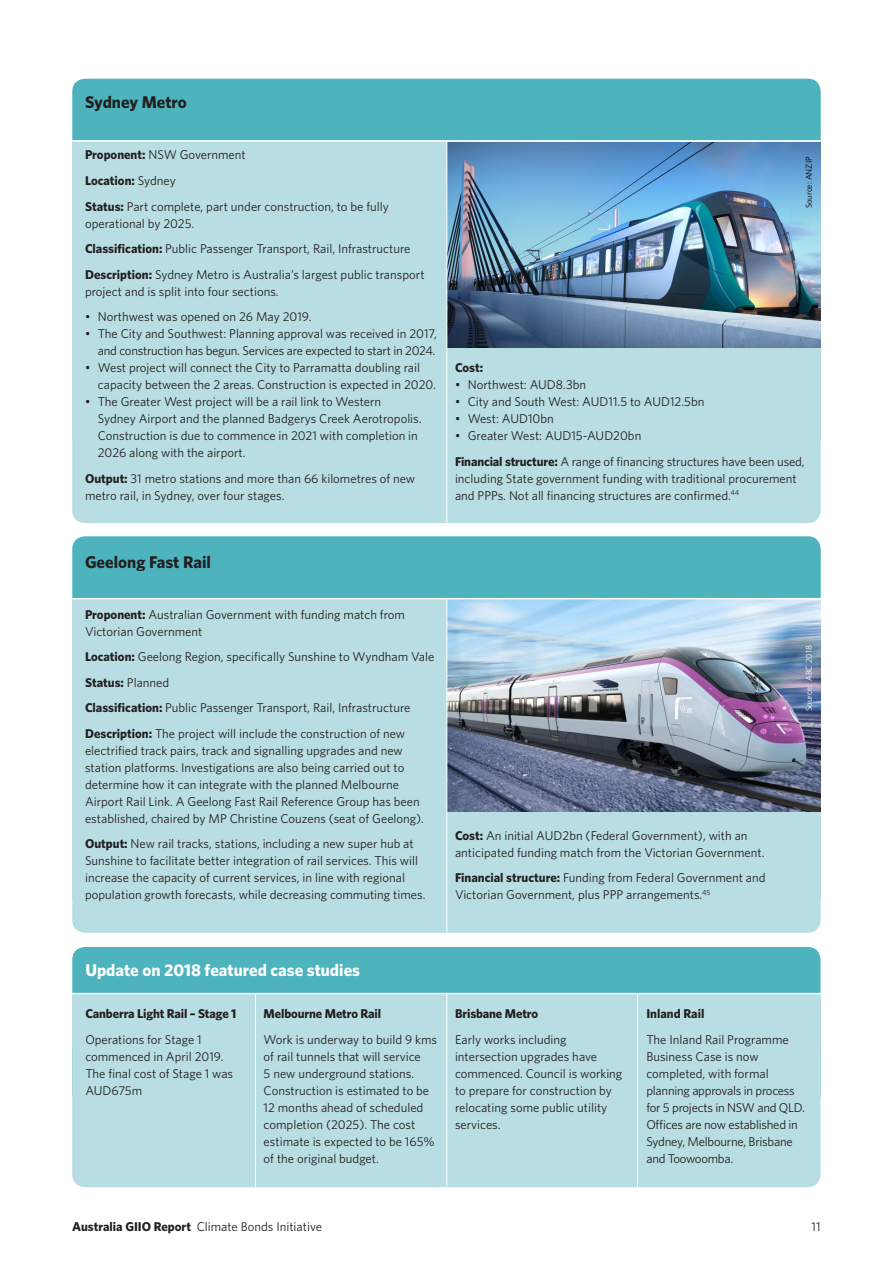
<style>
.page{position:relative;width:893px;height:1263px;background:#fff}
.page>*{position:absolute;margin:0;border:0;box-sizing:border-box;transform-origin:0 0}
.B_Head{font:700 16.95px "Whitney";color:#fff}
.B_Head-2{font:700 16.95px "Whitney";color:#231f20}
._1_Body{font:12.75px/17px "Whitney";color:#231f20}
._1_Body-2{font:12.75px/17px "Whitney";letter-spacing:-.02em;color:#231f20}
._1_Body-3{font:700 12.75px "Whitney";letter-spacing:-.01em;color:#231f20}
.B_Head-3{font:12.75px/17px "Whitney";color:#231f20}
._1_Body-4{font:8.55px "Whitney";color:#fff}
._1_Body-5{font:8.55px "Whitney";color:#000}
.s1{font-weight:700}
.s2{font-weight:400}
</style>
<div class="page">
<div style="left:72px;top:947px;width:748px;height:160px;background:#4db4bd;border-radius:13px"></div>
<div style="left:72px;top:1029px;width:748px;height:158px;background:#b8dde2;border-radius:13px"></div>
<div style="left:72px;top:994px;width:748px;height:52px;background:#b8dde2"></div>
<hr style="left:70px;top:993px;width:753px;height:1px;background:#fff">
<hr style="left:255px;top:993px;width:1px;height:194px;background:#fff">
<hr style="left:637px;top:993px;width:1px;height:194px;background:#fff">
<hr style="left:446px;top:993px;width:1px;height:193px;background:#fff">
<div style="left:72px;top:79px;width:749px;height:319px;background:#4db4bd;border-radius:13px"></div>
<div style="left:72px;top:536px;width:749px;height:320px;background:#4db4bd;border-radius:13px"></div>
<div style="left:72px;top:322px;width:749px;height:201px;background:#b8dde2;border-radius:13px"></div>
<div style="left:72px;top:779px;width:749px;height:154px;background:#b8dde2;border-radius:13px"></div>
<div style="left:72px;top:142px;width:376px;height:299px;background:#b8dde2"></div>
<svg style="left:72px;top:599px;width:749px;height:300px"></svg>
<img style="left:447px;top:142px;width:374px;height:206px">
<hr style="left:72px;top:140px;width:749px;height:2px;background:#fff">
<hr style="left:446px;top:141px;width:1px;height:383px;background:#fff">
<img style="left:447px;top:599px;width:373px;height:212px">
<hr style="left:72px;top:598px;width:749px;height:1px;background:#fff">
<hr style="left:446px;top:599px;width:1px;height:334px;background:#fff">
<p class="B_Head-2" style="left:85px;top:91px;width:103px">Sydney Metro</p>
<p class="B_Head-3" style="left:85px;top:146px;width:162px"><span class="s1">Proponent:</span> NSW Government</p>
<p class="_1_Body-3" style="left:85px;top:172px;width:92px">Location: <span class="s2">Sydney</span></p>
<p class="_1_Body" style="left:85px;top:197px;width:305px"><span class="s1">Status:</span> Part complete, part under construction, to be fully operational by 2025.</p>
<p class="_1_Body" style="left:85px;top:240px;width:327px"><span class="s1">Classification:</span> Public Passenger Transport, Rail, Infrastructure</p>
<p class="_1_Body" style="left:85px;top:265px;width:341px"><span class="s1">Description:</span> Sydney Metro is Australia’s largest public transport project and is split into four sections.</p>
<p class="_1_Body" style="left:85px;top:308px;width:228px">• Northwest was opened on 26 May 2019.</p>
<p class="_1_Body-2" style="left:85px;top:325px;width:353px;text-align:right">• The City and Southwest: Planning approval was received in 2017, and construction has begun. Services are expected to start in 2024.</p>
<p class="_1_Body" style="left:98px;top:359px;width:340px;text-indent:-13px">• West project will connect the City to Parramatta doubling rail capacity between the 2 areas. Construction is expected in 2020.</p>
<p class="_1_Body" style="left:98px;top:393px;width:325px;text-indent:-13px">• The Greater West project will be a rail link to Western Sydney Airport and the planned Badgerys Creek Aerotropolis.<br>Construction is due to commence in 2021 with completion in 2026 along with the airport.</p>
<p class="_1_Body" style="left:85px;top:469px;width:332px"><span class="s1">Output:</span> 31 metro stations and more than 66 kilometres of new metro rail, in Sydney, over four stages.</p>
<p class="_1_Body-5" style="left:803px;top:208px;width:53px;rotate:-90deg">Source: ANZIP</p>
<p class="_1_Body-3" style="left:455px;top:359px;width:30px">Cost:</p>
<p class="_1_Body" style="left:455px;top:376px;width:133px">• Northwest: AUD8.3bn</p>
<p class="_1_Body" style="left:455px;top:393px;width:251px">• City and South West: AUD11.5 to AUD12.5bn</p>
<p class="_1_Body" style="left:455px;top:410px;width:100px">• West: AUD10bn</p>
<p class="_1_Body" style="left:455px;top:427px;width:188px">• Greater West: AUD15-AUD20bn</p>
<p class="_1_Body" style="left:455px;top:452px;width:351px"><span class="s1">Financial structure:</span> A range of financing structures have been used, including State government funding with traditional procurement and PPPs. Not all financing structures are confirmed.<sup>44</sup></p>
<p class="B_Head-2" style="left:85px;top:550px;width:127px">Geelong Fast Rail</p>
<p class="B_Head-3" style="left:85px;top:605px;width:321px"><span class="s1">Proponent:</span> Australian Government with funding match from<br>Victorian Government</p>
<p class="_1_Body" style="left:85px;top:648px;width:351px"><span class="s1">Location:</span> Geelong Region, specifically Sunshine to Wyndham Vale</p>
<p class="_1_Body-3" style="left:85px;top:674px;width:86px">Status: <span class="s2">Planned</span></p>
<p class="_1_Body" style="left:85px;top:699px;width:327px"><span class="s1">Classification:</span> Public Passenger Transport, Rail, Infrastructure</p>
<p class="_1_Body" style="left:85px;top:724px;width:340px"><span class="s1">Description:</span> The project will include the construction of new electrified track pairs, track and signalling upgrades and new station platforms. Investigations are also being carried out to determine how it can integrate with the planned Melbourne Airport Rail Link. A Geelong Fast Rail Reference Group has been established, chaired by MP Christine Couzens (seat of Geelong).</p>
<p class="_1_Body" style="left:85px;top:835px;width:342px"><span class="s1">Output:</span> New rail tracks, stations, including a new super hub at Sunshine to facilitate better integration of rail services. This will increase the capacity of current services, in line with regional population growth forecasts, while decreasing commuting times.</p>
<p class="_1_Body" style="left:455px;top:827px;width:311px"><span class="s1">Cost:</span> An initial AUD2bn (Federal Government), with an anticipated funding match from the Victorian Government.</p>
<p class="_1_Body" style="left:455px;top:869px;width:312px"><span class="s1">Financial structure:</span> Funding from Federal Government and<br>Victorian Government, plus PPP arrangements.<sup>45</sup></p>
<p class="_1_Body-4" style="left:803px;top:711px;width:67px;rotate:-90deg">Source: ABC 2018</p>
<p class="B_Head" style="left:85px;top:959px;width:276px">Update on 2018 featured case studies</p>
<p class="_1_Body-3" style="left:85px;top:1005px;width:153px">Canberra Light Rail – Stage 1</p>
<p class="_1_Body" style="left:85px;top:1031px;width:149px">Operations for Stage 1 commenced in April 2019.<br>The final cost of Stage 1 was<br>AUD675m</p>
<p class="_1_Body-3" style="left:264px;top:1005px;width:119px">Melbourne Metro Rail</p>
<p class="_1_Body" style="left:264px;top:1031px;width:175px">Work is underway to build 9 kms of rail tunnels that will service<br>5 new underground stations.<br>Construction is estimated to be<br>12 months ahead of scheduled completion (2025). The cost estimate is expected to be 165% of the original budget.</p>
<p class="_1_Body-3" style="left:455px;top:1005px;width:85px">Brisbane Metro</p>
<p class="_1_Body" style="left:455px;top:1031px;width:169px">Early works including intersection upgrades have commenced. Council is working to prepare for construction by relocating some public utility services.</p>
<p class="_1_Body-3" style="left:646px;top:1005px;width:60px">Inland Rail</p>
<p class="_1_Body-2" style="left:646px;top:1031px;width:160px">The Inland Rail Programme<br>Business Case is now completed, with formal planning approvals in process for 5 projects in NSW and QLD.<br>Offices are now established in<br>Sydney, Melbourne, Brisbane and Toowoomba.</p>
<p class="_1_Body" style="left:72px;top:1218px;width:251px"><span class="s1">Australia GIIO Report</span> Climate Bonds Initiative</p>
<p class="_1_Body" style="left:812px;top:1218px;width:11px">11</p>
</div>
